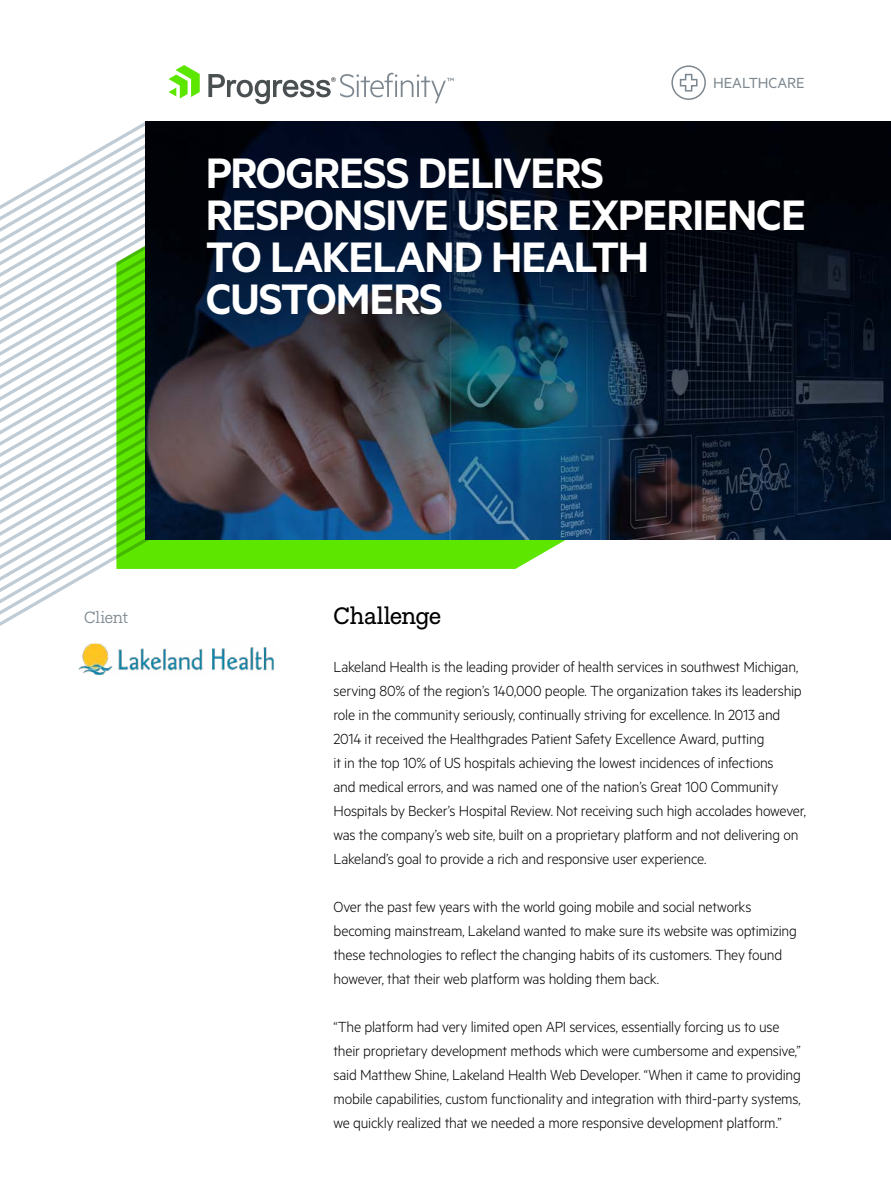
<style>
.page{position:relative;width:891px;height:1188px;background:#fff}
.page>*{position:absolute;margin:0;border:0;box-sizing:border-box;transform-origin:0 0}
.t1{font:600 48px/42px "Metric";letter-spacing:-.025em;color:#fff}
.t2{font:24px "Fakt Slab Pro";letter-spacing:-.02em;color:#000}
.t3{font:300 16.5px/24px "Metric";letter-spacing:-.015em;color:#000}
.t4{font:16.5px "Metric";letter-spacing:-.005em;color:#7d878f}
.t5{font:16.5px "Fakt Slab Pro Blond";letter-spacing:-.015em;color:#7d878f}
</style>
<div class="page">
<svg style="left:181px;top:540px;width:385px;height:29px;background:#67e711"></svg>
<svg style="left:0;top:122px;width:181px;height:504px"></svg>
<img style="left:146px;top:122px;width:745px;height:418px">
<svg style="left:169px;top:65px;width:31px;height:34px"></svg>
<svg style="left:208px;top:73px;width:246px;height:31px"></svg>
<img style="left:79px;top:643px;width:195px;height:32px">
<svg style="left:671px;top:65px;width:35px;height:35px"></svg>
<p class="t4" style="left:713px;top:73px;width:93px">HEALTHCARE</p>
<h1 class="t1" style="left:206px;top:151px;width:602px">PROGRESS DELIVERS<br>RESPONSIVE USER EXPERIENCE<br>TO LAKELAND HEALTH<br>CUSTOMERS</h1>
<p class="t5" style="left:84px;top:606px;width:46px">Client</p>
<h2 class="t2" style="left:334px;top:600px;width:109px">Challenge</h2>
<p class="t3" style="left:334px;top:654px;width:474px">Lakeland Health is the leading provider of health services in southwest Michigan, serving 80% of the region’s 140,000 people. The organization takes its leadership role in the community seriously, continually striving for excellence. In 2013 and 2014 it received the Healthgrades Patient Safety Excellence Award, putting<br>it in the top 10% of US hospitals achieving the lowest incidences of infections<br>and medical errors, and was named one of the nation’s Great 100 Community Hospitals by Becker’s Hospital Review. Not receiving such high accolades however, was the company’s web site, built on a proprietary platform and not delivering on Lakeland’s goal to provide a rich and responsive user experience.</p>
<p class="t3" style="left:334px;top:894px;width:465px">Over the past few years with the world going mobile and social networks becoming mainstream, Lakeland wanted to make sure its website was optimizing these technologies to reflect the changing habits of its customers. They found however, that their web platform was holding them back.</p>
<p class="t3" style="left:334px;top:1014px;width:469px">“The platform had very limited open API services, essentially forcing us to use their proprietary development methods which were cumbersome and expensive,” said Matthew Shine, Lakeland Health Web Developer. “When it came to providing mobile capabilities, custom functionality and integration with third-party systems, we quickly realized that we needed a more responsive development platform.”</p>
</div>
